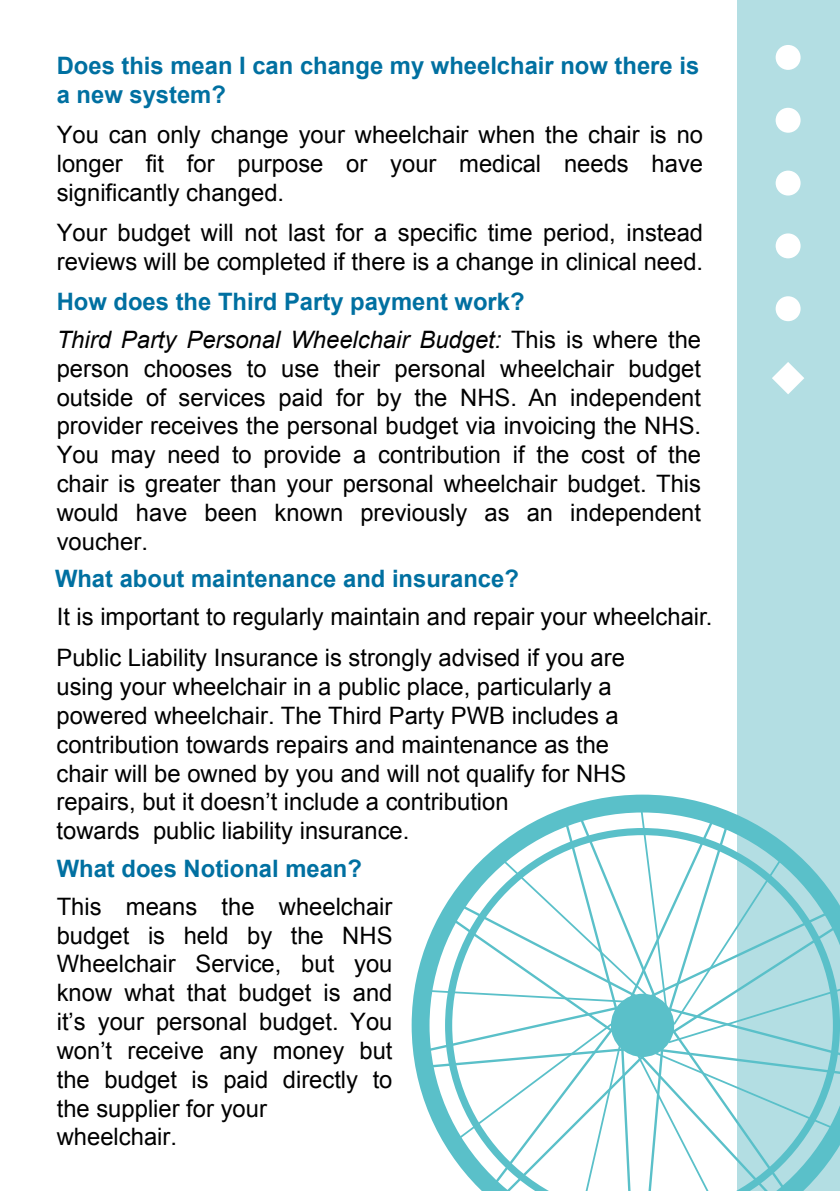
<style>
.page{position:relative;width:840px;height:1191px;background:#fff}
.page>*{position:absolute;margin:0;border:0;box-sizing:border-box;transform-origin:0 0}
.t1{font:24px/28.8px "Arial";color:#000}
.t2{font:700 24px/28.8px "Arial";color:#0070a1}
.t3{font:italic 24px/38.2px "Arial";color:#000}
.s1{font-weight:700;font-style:normal;color:#0070a1}
.s2{font-style:normal}
</style>
<div class="page">
<div style="left:737px;top:0;width:102px;height:1191px;background:#b3dee3"></div>
<svg style="left:416px;top:794px;width:423px;height:397px"></svg>
<div style="left:775px;top:45px;width:25px;height:25px;background:#fff;border-radius:50%"></div>
<div style="left:775px;top:108px;width:25px;height:25px;background:#fff;border-radius:50%"></div>
<div style="left:775px;top:171px;width:25px;height:24px;background:#fff;border-radius:50%"></div>
<div style="left:775px;top:233px;width:25px;height:25px;background:#fff;border-radius:50%"></div>
<div style="left:775px;top:296px;width:25px;height:25px;background:#fff;border-radius:50%"></div>
<svg style="left:772px;top:362px;width:31px;height:32px"></svg>
<p class="t2" style="left:57px;top:52px;width:643px">Does this mean I can change my wheelchair now there is a new system?</p>
<p class="t1" style="left:57px;top:121px;width:647px;text-align:justify">You can only change your wheelchair when the chair is no longer fit for purpose or your medical needs have significantly changed.</p>
<p class="t1" style="left:57px;top:218px;width:647px">Your budget will not last for a specific time period, instead reviews will be completed if there is a change in clinical need.</p>
<p class="t3" style="left:57px;top:283px;width:645px"><span class="s1">How does the Third Party payment work?<br></span>Third Party Personal Wheelchair Budget: <span class="s2">This is where the</span></p>
<p class="t1" style="left:57px;top:354px;width:645px;text-align:justify">person chooses to use their personal wheelchair budget outside of services paid for by the NHS. An independent provider receives the personal budget via invoicing the NHS.<br>You may need to provide a contribution if the cost of the chair is greater than your personal wheelchair budget. This would have been known previously as an independent voucher.</p>
<p class="t2" style="left:55px;top:565px;width:465px">What about maintenance and insurance?</p>
<p class="t1" style="left:56px;top:595px;width:657px;line-height:41.8px">It is important to regularly maintain and repair your wheelchair.<br>Public Liability Insurance is strongly advised if you are</p>
<p class="t1" style="left:56px;top:672px;width:571px">using your wheelchair in a public place, particularly a powered wheelchair. The Third Party PWB includes a contribution towards repairs and maintenance as the chair will be owned by you and will not qualify for NHS repairs, but it doesn’t include a contribution<br>towards public liability insurance.</p>
<p class="t2" style="left:57px;top:854px;width:306px">What does Notional mean?</p>
<p class="t1" style="left:57px;top:892px;width:337px">This means the wheelchair budget is held by the NHS<br>Wheelchair Service, but you know what that budget is and it’s your personal budget. You won’t receive any money but the budget is paid directly to the supplier for your wheelchair.</p>
</div>
